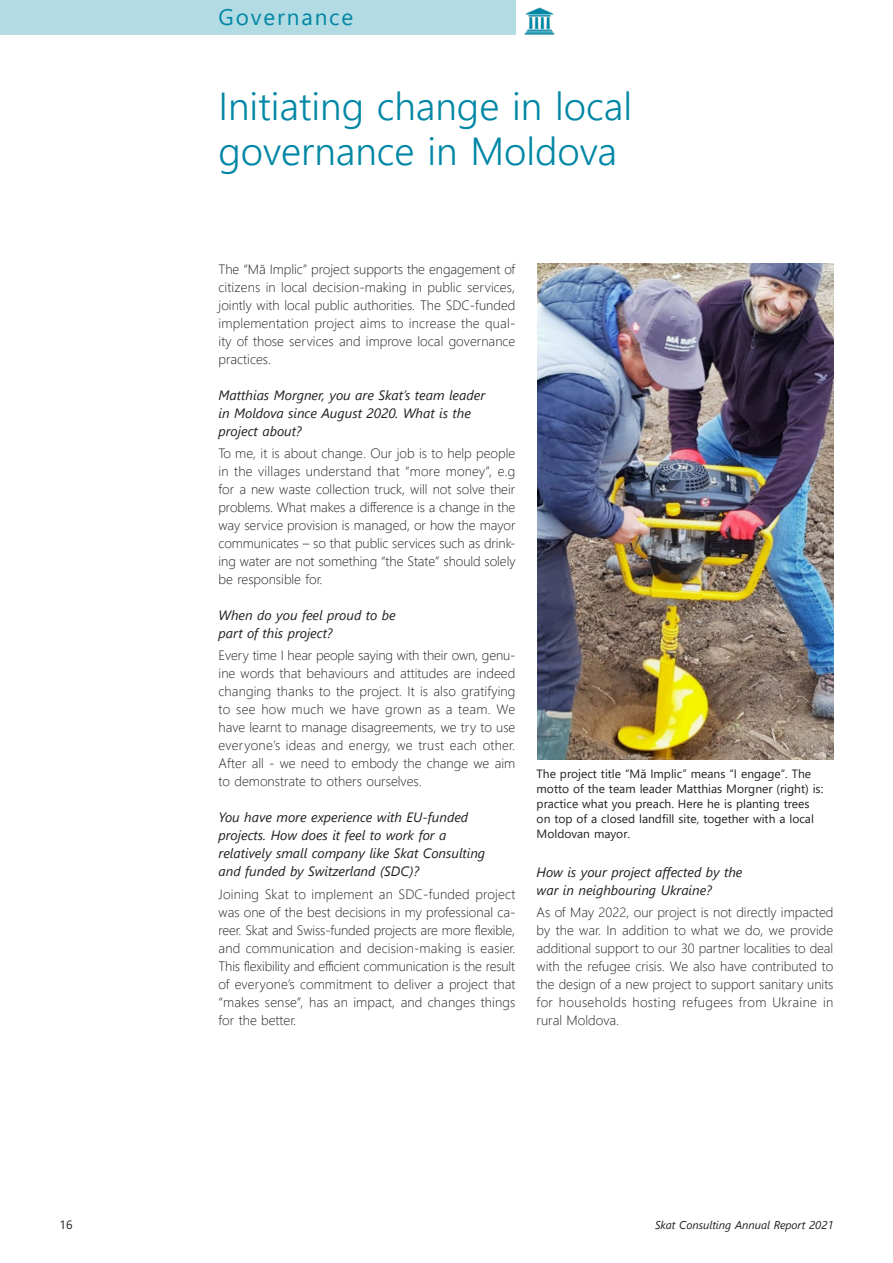
<style>
.page{position:relative;width:893px;height:1263px;background:#fff}
.page>*{position:absolute;margin:0;border:0;box-sizing:border-box;transform-origin:0 0}
.t1{font:300 39px/45px "Segoe UI";color:#0087a5}
.t2{font:22.5px "Segoe UI";letter-spacing:.08em;color:#0087a5}
.t3{font:300 13.5px/18px "Segoe UI";color:#231f20;text-align:justify}
.t4{font:italic 13.5px/18px "Segoe UI";color:#231f20}
.t5{font:12px/15px "Segoe UI";color:#231f20}
.t6{font:italic 11.25px "Segoe UI";color:#231f20}
</style>
<div class="page">
<div style="left:0;top:0;width:515px;height:34px;background:#b2dbe4"></div>
<img style="left:537px;top:264px;width:296px;height:495px">
<img style="left:524px;top:7px;width:31px;height:28px">
<h2 class="t2" style="left:219px;top:8px;width:136px">Governance</h2>
<h1 class="t1" style="left:219px;top:80px;width:415px">Initiating change in local governance in Moldova</h1>
<p class="t3" style="left:219px;top:259px;width:298px">The “Mă Implic” project supports the engagement of citizens in local decision-making in public services, jointly with local public authorities. The SDC-funded implementation project aims to increase the qual&shy;ity of those services and improve local governance practices.</p>
<p class="t4" style="left:219px;top:387px;width:268px">Matthias Morgner, you are Skat’s team leader in Moldova since August 2020. What is the project about?</p>
<p class="t3" style="left:219px;top:445px;width:298px">To me, it is about change. Our job is to help people in the villages understand that “more money”, e.g for a new waste collection truck, will not solve their problems. What makes a di昀昀erence is a change in the way service provision is managed, or how the mayor communicates – so that public services such as drink&shy;ing water are not something “the State” should solely be responsible for.</p>
<p class="t4" style="left:219px;top:607px;width:179px">When do you feel proud to be part of this project?</p>
<p class="t3" style="left:219px;top:648px;width:298px">Every time I hear people saying with their own, genu&shy;ine words that behaviours and attitudes are indeed changing thanks to the project. It is also gratifying to see how much we have grown as a team. We have learnt to manage disagreements, we try to use everyone’s ideas and energy, we trust each other.<br>After all - we need to embody the change we aim to demonstrate to others ourselves.</p>
<p class="t4" style="left:219px;top:810px;width:268px">You have more experience with EU-funded projects. How does it feel to work for a relatively small company like Skat Consulting and funded by Switzerland (SDC)?</p>
<p class="t3" style="left:219px;top:886px;width:298px">Joining Skat to implement an SDC-funded project was one of the best decisions in my professional ca&shy;reer. Skat and Swiss-funded projects are more 昀氀exible, and communication and decision-making is easier.<br>This 昀氀exibility and e昀케cient communication is the result of everyone’s commitment to deliver a project that “makes sense”, has an impact, and changes things for the better.</p>
<p class="t5" style="left:537px;top:765px;width:288px">The project title “Mă Implic” means “I engage”. The motto of the team leader Matthias Morgner (right) is: practice what you preach. Here he is planting trees on top of a closed land昀椀ll site, together with a local Moldovan mayor.</p>
<p class="t4" style="left:537px;top:861px;width:207px">How is your project a昀昀ected by the war in neighbouring Ukraine?</p>
<p class="t3" style="left:537px;top:905px;width:298px">As of May 2022, our project is not directly impacted by the war. In addition to what we do, we provide additional support to our 30 partner localities to deal with the refugee crisis. We also have contributed to the design of a new project to support sanitary units for households hosting refugees from Ukraine in rural Moldova.</p>
<p class="t5" style="left:60px;top:1218px;width:14px">16</p>
<p class="t6" style="left:655px;top:1220px;width:180px">Skat Consulting Annual Report 2021</p>
</div>
